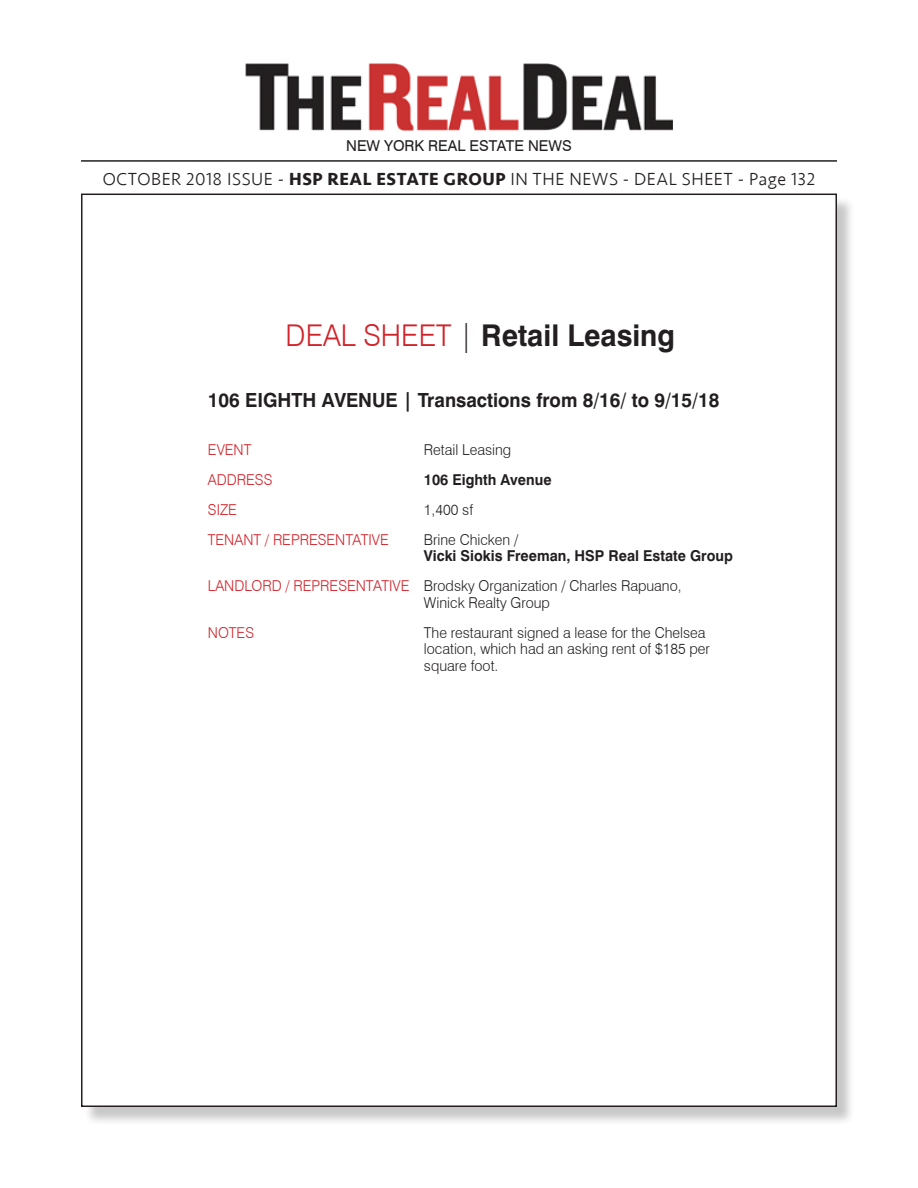
<style>
.page{position:relative;width:918px;height:1188px;background:#fff}
.page>*{position:absolute;margin:0;border:0;box-sizing:border-box;transform-origin:0 0}
.t1{font:700 30px "Swiss 721 BT";color:#231f20;scale:.96 1}
.t2{font:700 19.5px "Swiss 721 BT";color:#231f20;scale:.96 1}
.t3{font:300 18px "Seravek";letter-spacing:.03em;color:#231f20}
.t4{font:300 15px/16.5px "Swiss 721 BT";color:#231f20;scale:.96 1}
.t5{font:700 15px/16.5px "Swiss 721 BT";color:#231f20;scale:.96 1}
.t6{font:300 15px "Swiss 721 BT";color:#d1232a;scale:.96 1}
.t7{font:15px "Swiss 721 BT";color:#231f20}
.s1{font-weight:700}
.s2{font-weight:300;color:#d1232a}
.s3{font-weight:300}
.s4{color:#d1232a}
</style>
<div class="page">
<div style="left:84px;top:196px;width:772px;height:929px;background:#231f20;opacity:.25"></div>
<div style="left:82px;top:194px;width:754px;height:912px;background:#fff"></div>
<hr style="left:81px;top:160px;width:756px;height:2px;background:#231f20">
<img style="left:245px;top:63px;width:428px;height:67px">
<img style="left:843px;top:1113px;width:13px;height:12px">
<p class="t7" style="left:346px;top:136px;width:227px">NEW YORK REAL ESTATE NEWS</p>
<p class="t3" style="left:103px;top:169px;width:714px">OCTOBER 2018 ISSUE - <span class="s1">HSP REAL ESTATE GROUP</span> IN THE NEWS - DEAL SHEET - Page 132</p>
<p class="t1" style="left:286px;top:317px;width:407px"><span class="s2">DEAL SHEET</span> <span class="s3">|</span> Retail Leasing</p>
<p class="t2" style="left:208px;top:389px;width:534px">106 EIGHTH AVENUE | Transactions from 8/16/ to 9/15/18</p>
<p class="t6" style="left:208px;top:440px;width:47px">EVENT</p>
<p class="t4" style="left:424px;top:441px;width:92px">Retail Leasing</p>
<p class="t6" style="left:208px;top:470px;width:69px">ADDRESS</p>
<p class="t5" style="left:424px;top:471px;width:134px">106 Eighth Avenue</p>
<p class="t6" style="left:208px;top:500px;width:32px">SIZE</p>
<p class="t4" style="left:424px;top:501px;width:53px">1,400 sf</p>
<p class="t6" style="left:208px;top:530px;width:190px">TENANT / REPRESENTATIVE</p>
<p class="t5" style="left:424px;top:531px;width:323px"><span class="s3">Brine Chicken /<br></span>Vicki Siokis Freeman, HSP Real Estate Group</p>
<p class="t4" style="left:424px;top:578px;width:270px;text-indent:-216px"><span class="s4">LANDLORD / REPRESENTATIVE</span> Brodsky Organization / Charles Rapuano,<br>Winick Realty Group</p>
<p class="t6" style="left:208px;top:623px;width:50px">NOTES</p>
<p class="t4" style="left:424px;top:624px;width:299px">The restaurant signed a lease for the Chelsea location, which had an asking rent of $185 per square foot.</p>
</div>
